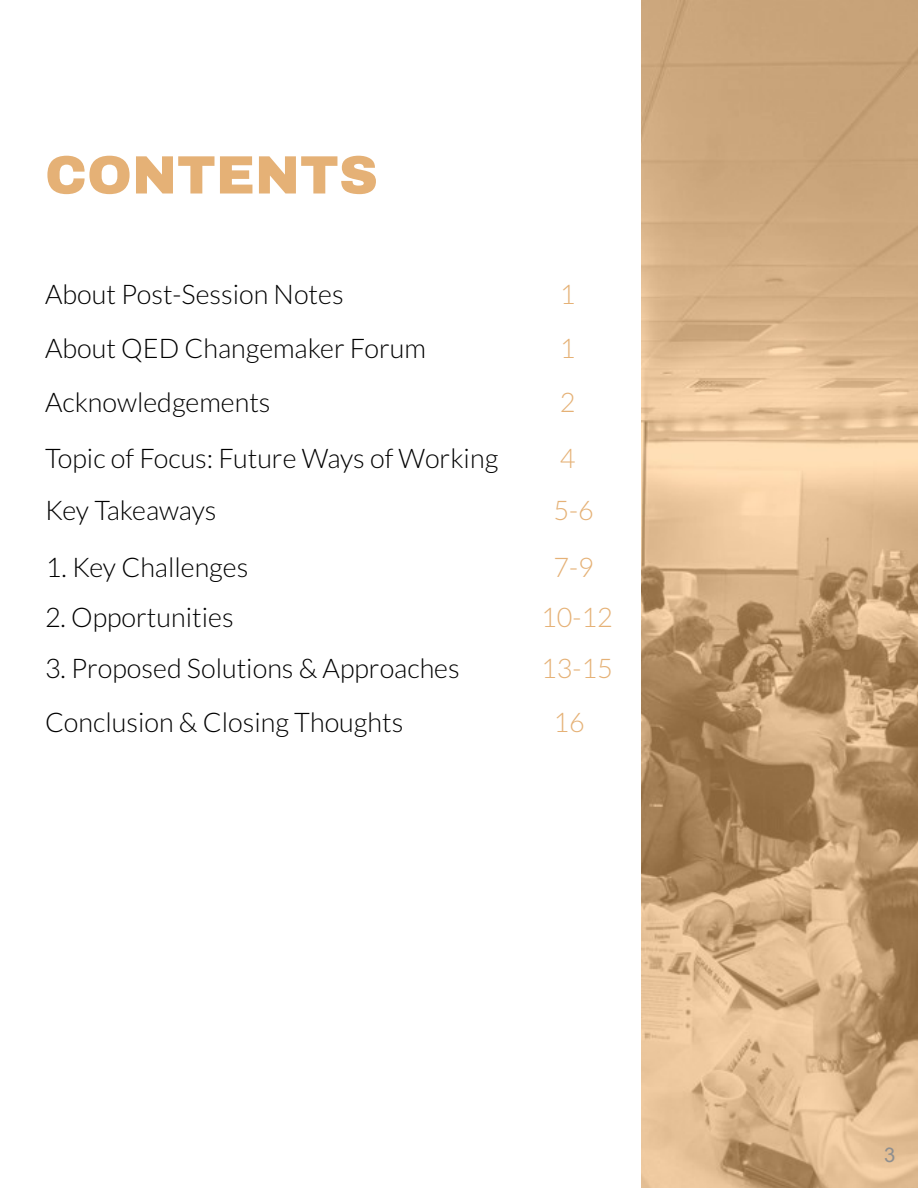
<style>
.page{position:relative;width:918px;height:1188px;background:#fff}
.page>*{position:absolute;margin:0;border:0;box-sizing:border-box;transform-origin:0 0}
.t1{font:900 54px "Archivo";color:#e5b176}
.t2{font:300 27px/54px "Lato";color:#000}
.t3{font:300 27px/51.8px "Lato";color:#e5b176;text-align:center}
.t4{font:20.25px "Arial";color:#8f8f8f}
</style>
<div class="page">
<img style="left:641px;top:0;width:277px;height:1188px">
<h1 class="t1" style="left:45px;top:146px;width:334px">CONTENTS</h1>
<p class="t2" style="left:45px;top:266px;width:300px">About Post-Session Notes</p>
<p class="t3" style="left:560px;top:267px;width:17px">1</p>
<p class="t2" style="left:45px;top:320px;width:382px">About QED Changemaker Forum</p>
<p class="t3" style="left:560px;top:321px;width:17px">1</p>
<p class="t2" style="left:45px;top:374px;width:227px">Acknowledgements</p>
<p class="t3" style="left:560px;top:375px;width:17px">2</p>
<p class="t2" style="left:45px;top:431px;width:455px">Topic of Focus: Future Ways of Working</p>
<p class="t3" style="left:560px;top:432px;width:17px">4</p>
<p class="t2" style="left:45px;top:482px;width:173px">Key Takeaways</p>
<p class="t3" style="left:554px;top:483px;width:42px">5-6</p>
<p class="t2" style="left:46px;top:540px;width:204px">1. Key Challenges</p>
<p class="t2" style="left:45px;top:589px;width:190px">2. Opportunities</p>
<p class="t2" style="left:45px;top:641px;width:416px">3. Proposed Solutions &amp; Approaches<br>Conclusion &amp; Closing Thoughts</p>
<p class="t3" style="left:541px;top:541px;width:73px">7-9<br>10-12<br>13-15<br>16</p>
<p class="t4" style="left:884px;top:1144px;width:13px">3</p>
</div>
